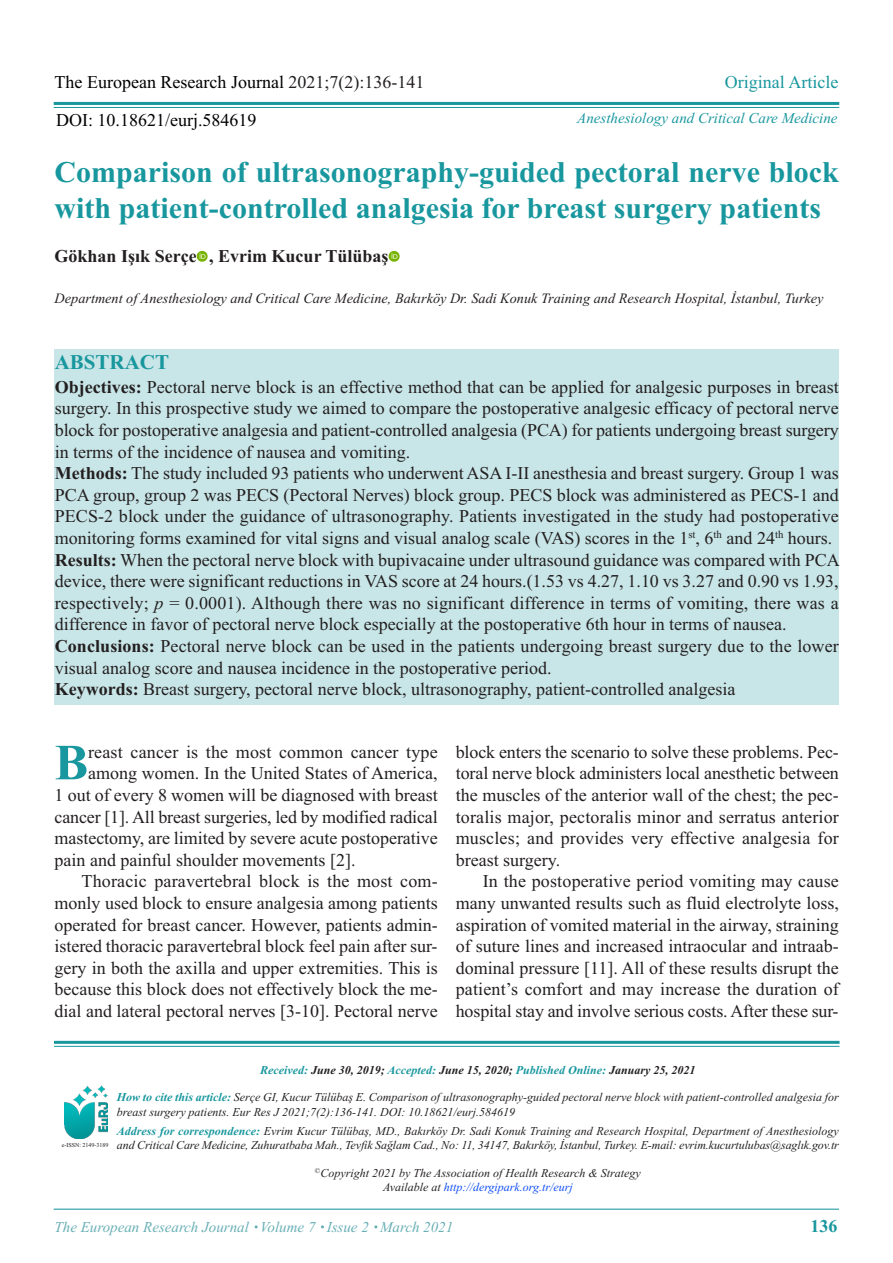
<style>
.page{position:relative;width:893px;height:1263px;background:#fff}
.page>*{position:absolute;margin:0;border:0;box-sizing:border-box;transform-origin:0 0}
.t1{font:700 50.55px "Times New Roman";color:#18979e}
.t2{font:700 30px/36px "Times New Roman";color:#18979e}
.t3{font:700 21px "Times New Roman";color:#18979e}
.t4{font:18px/21.6px "Times New Roman";color:#231f20;text-align:justify}
.t5{font:18px/38.4px "Times New Roman";color:#000}
.t6{font:700 18px "Times New Roman";color:#231f20}
.t7{font:18px "Times New Roman";color:#18979e}
.t8{font:700 18px "Times New Roman";color:#18979e}
.t9{font:italic 15px "Times New Roman";color:#67afb5}
.t10{font:italic 15px "Times New Roman";color:#18979e}
.t11{font:italic 14.25px "Times New Roman";color:#231f20}
.t12{font:italic 12px/14.4px "Times New Roman";color:#231f20}
.t13{font:italic 700 12px "Times New Roman";color:#231f20}
.t14{font:6px "Times New Roman";color:#231f20}
.s1{color:#231f20}
.s2{font-weight:700}
.s3{font-style:italic}
.s4{color:#18979e}
.s5{font-weight:700;color:#18979e}
.s6{color:#104df6}
</style>
<div class="page">
<svg style="left:389px;top:250px;width:11px;height:12px"></svg>
<svg style="left:197px;top:250px;width:11px;height:12px"></svg>
<div style="left:55px;top:349px;width:784px;height:356px;background:#c8e5e7"></div>
<img style="left:65px;top:1085px;width:42px;height:54px">
<hr style="left:54px;top:1208px;width:785px;height:2px;background:#18979e">
<hr style="left:54px;top:1041px;width:785px;height:3px;background:#18979e">
<hr style="left:54px;top:1046px;width:785px;height:1px;background:#18979e">
<hr style="left:54px;top:102px;width:785px;height:3px;background:#18979e">
<hr style="left:54px;top:107px;width:785px;height:1px;background:#18979e">
<p class="t5" style="left:55px;top:63px;width:371px">The European Research Journal <span class="s1">2021;7(2):136-141<br></span>DOI: 10.18621/eurj.584619</p>
<p class="t7" style="left:725px;top:71px;width:115px">Original Article</p>
<p class="t10" style="left:577px;top:109px;width:262px">Anesthesiology and Critical Care Medicine</p>
<h2 class="t2" style="left:55px;top:153px;width:786px">Comparison of ultrasonography-guided pectoral nerve block with patient-controlled analgesia for breast surgery patients</h2>
<p class="t6" style="left:55px;top:246px;width:335px">Gökhan Işık Serçe , Evrim Kucur Tülübaş</p>
<p class="t11" style="left:55px;top:290px;width:770px">Department of Anesthesiology and Critical Care Medicine, Bakırköy Dr. Sadi Konuk Training and Research Hospital, İstanbul, Turkey</p>
<p class="t3" style="left:55px;top:350px;width:116px">ABSTRACT</p>
<p class="t4" style="left:55px;top:376px;width:786px;text-align:left"><span class="s2">Objectives:</span> Pectoral nerve block is an effective method that can be applied for analgesic purposes in breast surgery. In this prospective study we aimed to compare the postoperative analgesic efficacy of pectoral nerve block for postoperative analgesia and patient-controlled analgesia (PCA) for patients undergoing breast surgery in terms of the incidence of nausea and vomiting.<br><span class="s2">Methods:</span> The study included 93 patients who underwent ASA I-II anesthesia and breast surgery. Group 1 was PCA group, group 2 was PECS (Pectoral Nerves) block group. PECS block was administered as PECS-1 and PECS-2 block under the guidance of ultrasonography. Patients investigated in the study had postoperative monitoring forms examined for vital signs and visual analog scale (VAS) scores in the 1<sup>st</sup>, 6<sup>th</sup> and 24<sup>th</sup> hours.<br><span class="s2">Results:</span> When the pectoral nerve block with bupivacaine under ultrasound guidance was compared with PCA device, there were significant reductions in VAS score at 24 hours.(1.53 vs 4.27, 1.10 vs 3.27 and 0.90 vs 1.93, respectively; <span class="s3">p</span> = 0.0001). Although there was no significant difference in terms of vomiting, there was a difference in favor of pectoral nerve block especially at the postoperative 6th hour in terms of nausea.<br><span class="s2">Conclusions:</span> Pectoral nerve block can be used in the patients undergoing breast surgery due to the lower visual analog score and nausea incidence in the postoperative period.<br><span class="s2">Keywords:</span> Breast surgery, pectoral nerve block, ultrasonography, patient-controlled analgesia</p>
<h1 class="t1" style="left:55px;top:732px;width:35px">B</h1>
<p class="t4" style="left:88px;top:741px;width:351px">reast cancer is the most common cancer type</p>
<p class="t4" style="left:88px;top:762px;width:351px">among women. In the United States of America,</p>
<p class="t4" style="left:55px;top:784px;width:385px">1 out of every 8 women will be diagnosed with breast</p>
<p class="t4" style="left:55px;top:805px;width:385px">cancer [1]. All breast surgeries, led by modified radical</p>
<p class="t4" style="left:55px;top:827px;width:385px">mastectomy, are limited by severe acute postoperative</p>
<p class="t4" style="left:55px;top:849px;width:302px">pain and painful shoulder movements [2].</p>
<p class="t4" style="left:82px;top:870px;width:358px">Thoracic paravertebral block is the most com-</p>
<p class="t4" style="left:55px;top:892px;width:385px">monly used block to ensure analgesia among patients</p>
<p class="t4" style="left:55px;top:913px;width:385px">operated for breast cancer. However, patients admin-</p>
<p class="t4" style="left:55px;top:935px;width:384px">istered thoracic paravertebral block feel pain after sur-</p>
<p class="t4" style="left:55px;top:957px;width:385px">gery in both the axilla and upper extremities. This is</p>
<p class="t4" style="left:55px;top:978px;width:385px">because this block does not effectively block the me-</p>
<p class="t4" style="left:55px;top:1000px;width:385px">dial and lateral pectoral nerves [3-10]. Pectoral nerve</p>
<p class="t4" style="left:456px;top:741px;width:385px">block enters the scenario to solve these problems. Pec&shy;toral nerve block administers local anesthetic between the muscles of the anterior wall of the chest; the pec&shy;toralis major, pectoralis minor and serratus anterior muscles; and provides very effective analgesia for breast surgery.</p>
<p class="t4" style="left:456px;top:870px;width:385px;text-indent:27px">In the postoperative period vomiting may cause many unwanted results such as fluid electrolyte loss, aspiration of vomited material in the airway, straining of suture lines and increased intraocular and intraab&shy;dominal pressure [11]. All of these results disrupt the patient’s comfort and may increase the duration of hospital stay and involve serious costs. After these sur-</p>
<p class="t13" style="left:260px;top:1063px;width:437px"><span class="s4">Received:</span> June 30, 2019; <span class="s4">Accepted:</span> June 15, 2020; <span class="s4">Published Online:</span> January 25, 2021</p>
<p class="t12" style="left:117px;top:1090px;width:724px"><span class="s5">How to cite this article:</span> Serçe GI, Kucur Tülübaş E. Comparison of ultrasonography-guided pectoral nerve block with patient-controlled analgesia for breast surgery patients. Eur Res J 2021;7(2):136-141. DOI: 10.18621/eurj.584619</p>
<p class="t12" style="left:117px;top:1123px;width:724px"><span class="s5">Address for correspondence:</span> Evrim Kucur Tülübaş, MD., Bakırköy Dr. Sadi Konuk Training and Research Hospital, Department of Anesthesiology and Critical Care Medicine, Zuhuratbaba Mah., Tevfik Sağlam Cad., No: 11, 34147, Bakırköy, İstanbul, Turkey. E-mail: evrim.kucurtulubas@saglık.gov.tr</p>
<p class="t12" style="left:315px;top:1165px;width:328px;text-align:center"><sup>©</sup>Copyright 2021 by The Association of Health Research &amp; Strategy<br>Available at <span class="s6">http://dergipark.org.tr/eurj</span></p>
<p class="t14" style="left:62px;top:1142px;width:48px">e-ISSN: 2149-3189</p>
<p class="t9" style="left:55px;top:1218px;width:400px">The European Research Journal Volume 7 Issue 2 March 2021</p>
<p class="t8" style="left:811px;top:1215px;width:28px">136</p>
</div>
